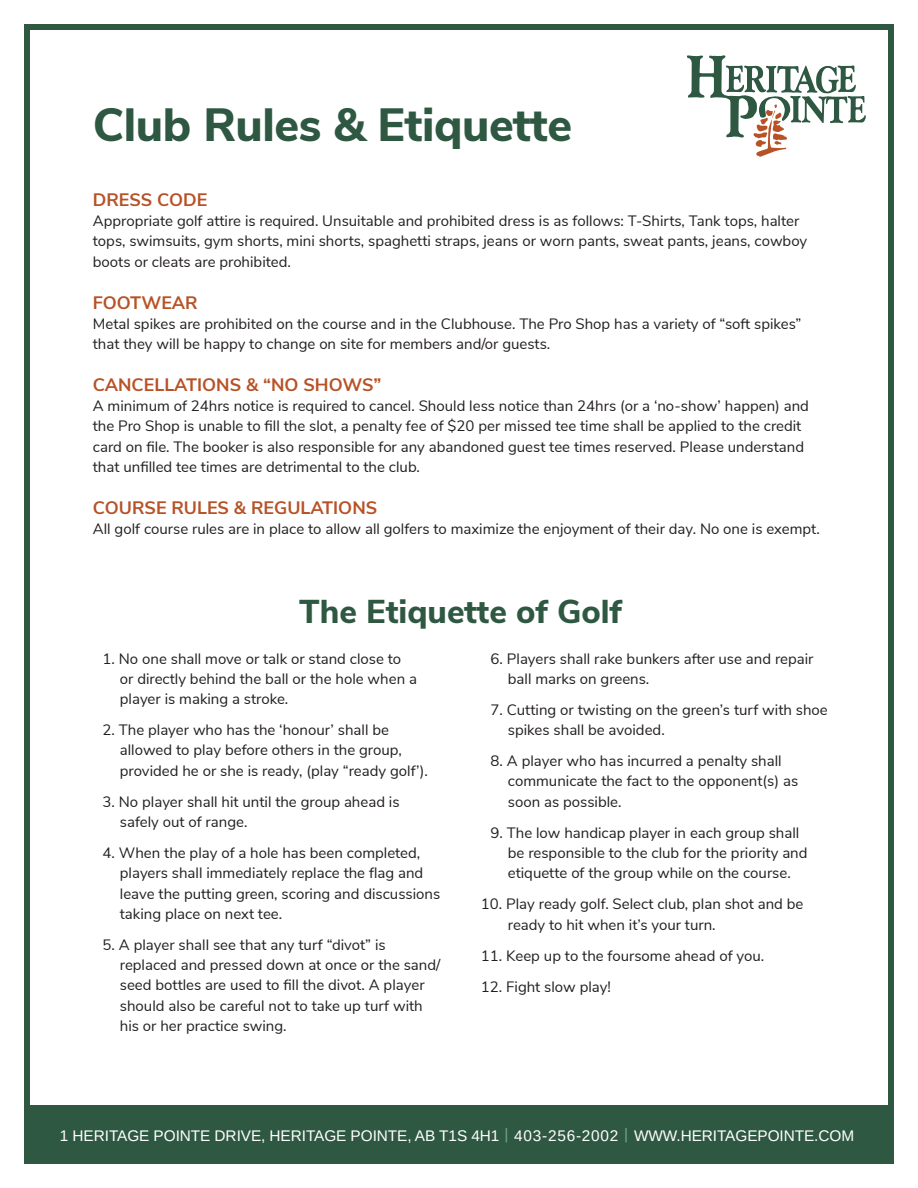
<style>
.page{position:relative;width:918px;height:1188px;background:#fff}
.page>*{position:absolute;margin:0;border:0;box-sizing:border-box;transform-origin:0 0}
.Rules_-_Title{font:800 46.5px "Nunito Sans";letter-spacing:-.01em;color:#2e5842}
.Rules_-_Title-2{font:800 33px "Nunito Sans";color:#2e5842}
.rules_-_Subtitles{font:700 18px "Nunito Sans";color:#b75226}
.Contact{font:15.3px "Arimo";letter-spacing:-.005em;color:#fff}
.Rules_-_Numbered{font:15px/20.2px "Nunito Sans";color:#231f20}
.Rules_-_Paragraphs{font:15px/20.2px "Nunito Sans";color:#231f20}
.s1{color:#74a386}
</style>
<div class="page">
<div style="left:28px;top:1106px;width:864px;height:58px;background:#2e5842"></div>
<svg style="left:687px;top:55px;width:179px;height:102px"></svg>
<div style="left:24px;top:24px;width:870px;height:1140px;border:6px solid #2e5842"></div>
<p class="Rules_-_Title" style="left:93px;top:91px;width:481px">Club Rules &amp; Etiquette</p>
<p class="rules_-_Subtitles" style="left:93px;top:186px;width:116px">DRESS CODE</p>
<p class="Rules_-_Paragraphs" style="left:93px;top:210px;width:716px">Appropriate golf attire is required. Unsuitable and prohibited dress is as follows: T-Shirts, Tank tops, halter tops, swimsuits, gym shorts, mini shorts, spaghetti straps, jeans or worn pants, sweat pants, jeans, cowboy boots or cleats are prohibited.</p>
<p class="rules_-_Subtitles" style="left:93px;top:289px;width:106px">FOOTWEAR</p>
<p class="Rules_-_Paragraphs" style="left:93px;top:312px;width:710px">Metal spikes are prohibited on the course and in the Clubhouse. The Pro Shop has a variety of “soft spikes” that they will be happy to change on site for members and/or guests.</p>
<p class="rules_-_Subtitles" style="left:93px;top:371px;width:290px">CANCELLATIONS &amp; “NO SHOWS”</p>
<p class="Rules_-_Paragraphs" style="left:93px;top:395px;width:718px">A minimum of 24hrs notice is required to cancel. Should less notice than 24hrs (or a ‘no-show’ happen) and the Pro Shop is unable to fill the slot, a penalty fee of $20 per missed tee time shall be applied to the credit card on file. The booker is also responsible for any abandoned guest tee times reserved. Please understand that unfilled tee times are detrimental to the club.</p>
<p class="rules_-_Subtitles" style="left:93px;top:494px;width:286px">COURSE RULES &amp; REGULATIONS</p>
<p class="Rules_-_Paragraphs" style="left:93px;top:518px;width:729px">All golf course rules are in place to allow all golfers to maximize the enjoyment of their day. No one is exempt.</p>
<p class="Rules_-_Title-2" style="left:299px;top:587px;width:324px">The Etiquette of Golf</p>
<p class="Rules_-_Numbered" style="left:120px;top:647px;width:299px;text-indent:-17px">1. No one shall move or talk or stand close to or directly behind the ball or the hole when a player is making a stroke.</p>
<p class="Rules_-_Numbered" style="left:120px;top:719px;width:310px;text-indent:-17px">2. The player who has the ‘honour’ shall be allowed to play before others in the group, provided he or she is ready, (play “ready golf’).</p>
<p class="Rules_-_Numbered" style="left:120px;top:790px;width:281px;text-indent:-17px">3. No player shall hit until the group ahead is safely out of range.</p>
<p class="Rules_-_Numbered" style="left:120px;top:842px;width:322px;text-indent:-17px">4. When the play of a hole has been completed, players shall immediately replace the flag and leave the putting green, scoring and discussions taking place on next tee.</p>
<p class="Rules_-_Numbered" style="left:120px;top:934px;width:322px;text-indent:-17px">5. A player shall see that any turf “divot” is replaced and pressed down at once or the sand/ seed bottles are used to fill the divot. A player should also be careful not to take up turf with his or her practice swing.</p>
<p class="Rules_-_Numbered" style="left:508px;top:647px;width:307px;text-indent:-17px">6. Players shall rake bunkers after use and repair ball marks on greens.</p>
<p class="Rules_-_Numbered" style="left:508px;top:699px;width:321px;text-indent:-17px">7. Cutting or twisting on the green’s turf with shoe spikes shall be avoided.</p>
<p class="Rules_-_Numbered" style="left:508px;top:750px;width:292px;text-indent:-17px">8. A player who has incurred a penalty shall communicate the fact to the opponent(s) as soon as possible.</p>
<p class="Rules_-_Numbered" style="left:508px;top:822px;width:301px;text-indent:-17px">9. The low handicap player in each group shall be responsible to the club for the priority and etiquette of the group while on the course.</p>
<p class="Rules_-_Numbered" style="left:508px;top:893px;width:297px;text-indent:-27px">10. Play ready golf. Select club, plan shot and be ready to hit when it’s your turn.</p>
<p class="Rules_-_Numbered" style="left:481px;top:944px;width:285px">11. Keep up to the foursome ahead of you.</p>
<p class="Rules_-_Numbered" style="left:481px;top:975px;width:132px">12. Fight slow play!</p>
<p class="Contact" style="left:60px;top:1126px;width:796px">1 HERITAGE POINTE DRIVE, HERITAGE POINTE, AB T1S 4H1 <span class="s1">|</span> 403-256-2002 <span class="s1">|</span> WWW.HERITAGEPOINTE.COM</p>
</div>
